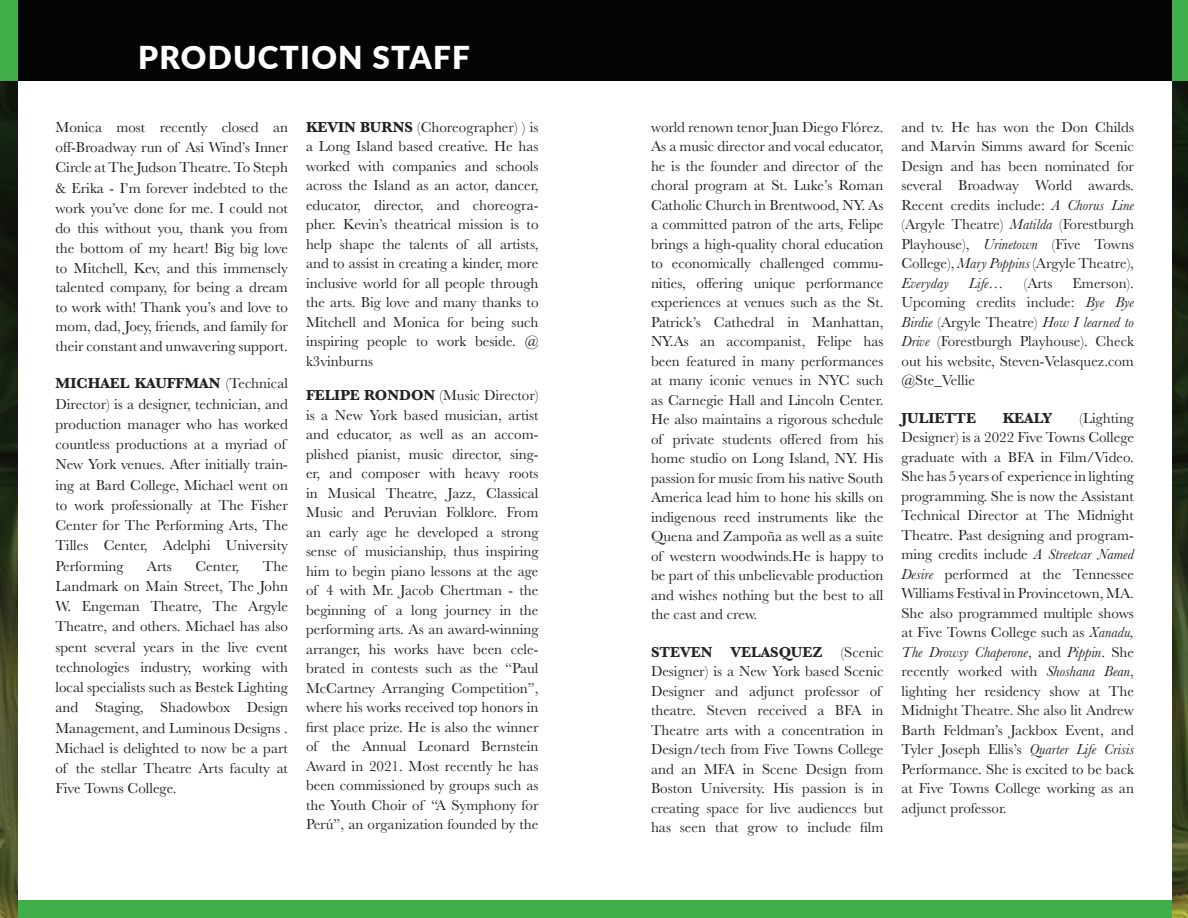
<style>
.page{position:relative;width:1188px;height:918px;background:#fff}
.page>*{position:absolute;margin:0;border:0;box-sizing:border-box;transform-origin:0 0}
.t1{font:900 31.5px "Lato";letter-spacing:.04em;color:#fff}
.paragraph{font:15px/19.5px "Baskerville";color:#222;text-align:justify}
.paragraph-2{font:15px/20.2px "Baskerville";color:#231f20;text-align:justify}
.paragraph-3{font:15px/19.5px "Baskerville";color:#242424;text-align:justify}
.Normal__Web{font:15px/20px "Baskerville";color:#231f20;text-align:justify}
.paragraph-4{font:700 15px "Baskerville";color:#222}
.paragraph-5{font:italic 15px "Baskerville";color:#242424}
.s1{font-weight:700}
.s2{font-style:italic}
</style>
<div class="page">
<div style="left:0;top:900px;width:1188px;height:18px;background:#40ae49"></div>
<img style="left:0;top:81px;width:17px;height:837px">
<img style="left:1172px;top:81px;width:16px;height:837px">
<div style="left:0;top:0;width:1188px;height:81px;background:#040503"></div>
<div style="left:0;top:0;width:17px;height:81px;background:#40ae49"></div>
<div style="left:1172px;top:0;width:16px;height:81px;background:#40ae49"></div>
<p class="t1" style="left:138px;top:34px;width:333px">PRODUCTION STAFF</p>
<p class="Normal__Web" style="left:56px;top:117px;width:234px">Monica most recently closed an off-Broadway run of Asi Wind’s Inner Circle at The Judson Theatre. To Steph &amp; Erika - I’m forever indebted to the work you’ve done for me. I could not do this without you, thank you from the bottom of my heart! Big big love to Mitchell, Kev, and this immensely talented company, for being a dream to work with! Thank you’s and love to mom, dad, Joey, friends, and family for their constant and unwavering support.</p>
<p class="paragraph-2" style="left:56px;top:374px;width:234px;text-align:left"><span class="s1">MICHAEL KAUFFMAN</span> (Technical Director) is a designer, technician, and production manager who has worked countless productions at a myriad of New York venues. After initially train&shy;ing at Bard College, Michael went on to work professionally at The Fisher Center for The Performing Arts, The Tilles Center, Adelphi University Performing</p>
<p class="paragraph-2" style="left:147px;top:556px;width:27px">Arts</p>
<p class="paragraph-2" style="left:195px;top:556px;width:45px">Center,</p>
<p class="paragraph-2" style="left:55px;top:556px;width:234px;text-indent:207px">The Landmark on Main Street, The John W. Engeman Theatre, The Argyle Theatre, and others. Michael has also spent several years in the live event technologies industry, working with local specialists such as Bestek Lighting and Staging, Shadowbox Design Management, and Luminous Designs .<br>Michael is delighted to now be a part of the stellar Theatre Arts faculty at Five Towns College.</p>
<p class="paragraph-2" style="left:306px;top:117px;width:234px;line-height:19.5px"><span class="s1">KEVIN BURNS</span> (Choreographer) ) is a Long Island based creative. He has worked with companies and schools across the Island as an actor, dancer, educator, director, and choreogra&shy;pher. Kevin’s theatrical mission is to help shape the talents of all artists, and to assist in creating a kinder, more inclusive world for all people through the arts. Big love and many thanks to Mitchell and Monica for being such inspiring people to work beside. @ k3vinburns</p>
<p class="paragraph" style="left:306px;top:386px;width:234px"><span class="s1">FELIPE RONDON</span> (Music Director) is a New York based musician, artist and educator, as well as an accom&shy;plished pianist, music director, sing&shy;er, and composer with heavy roots in Musical Theatre, Jazz, Classical Music and Peruvian Folklore. From an early age he developed a strong sense of musicianship, thus inspiring him to begin piano lessons at the age of 4 with Mr. Jacob Chertman - the beginning of a long journey in the performing arts. As an award-winning arranger, his works have been cele&shy;brated in contests such as the “Paul McCartney Arranging Competition”, where his works received top honors in first place prize. He is also the winner of the Annual Leonard Bernstein Award in 2021. Most recently he has been commissioned by groups such as the Youth Choir of “A Symphony for Perú”, an organization founded by the</p>
<p class="paragraph" style="left:651px;top:117px;width:234px">world renown tenor Juan Diego Flórez.<br>As a music director and vocal educator, he is the founder and director of the choral program at St. Luke’s Roman Catholic Church in Brentwood, NY. As a committed patron of the arts, Felipe brings a high-quality choral education to economically challenged commu&shy;nities, offering unique performance experiences at venues such as the St.<br>Patrick’s Cathedral in Manhattan, NY.As an accompanist, Felipe has been featured in many performances at many iconic venues in NYC such as Carnegie Hall and Lincoln Center.<br>He also maintains a rigorous schedule of private students offered from his home studio on Long Island, NY. His passion for music from his native South America lead him to hone his skills on indigenous reed instruments like the Quena and Zampoña as well as a suite of western woodwinds.He is happy to be part of this unbelievable production and wishes nothing but the best to all the cast and crew.</p>
<p class="paragraph-3" style="left:651px;top:642px;width:234px;text-align:left"><span class="s1">STEVEN VELASQUEZ</span> (Scenic Designer) is a New York based Scenic Designer and adjunct professor of theatre. Steven received a BFA in Theatre arts with a concentration in Design/tech from Five Towns College and an MFA in Scene Design from Boston University. His passion is in creating space for live audiences but has seen that grow to include film</p>
<p class="paragraph-3" style="left:902px;top:117px;width:234px">and tv. He has won the Don Childs and Marvin Simms award for Scenic Design and has been nominated for several Broadway World awards.<br>Recent credits include: <span class="s2">A Chorus Line </span>(Argyle Theatre) <span class="s2">Matilda</span> (Forestburgh Playhouse), <span class="s2">Urinetown</span> (Five Towns College), <span class="s2">Mary Poppins</span> (Argyle Theatre), <span class="s2">Everyday</span></p>
<p class="paragraph-5" style="left:969px;top:273px;width:36px">Life…</p>
<p class="paragraph-3" style="left:1024px;top:273px;width:30px">(Arts</p>
<p class="paragraph-3" style="left:902px;top:273px;width:234px;text-indent:171px">Emerson).<br>Upcoming credits include: <span class="s2">Bye Bye Birdie</span> (Argyle Theatre) <span class="s2">How I learned to Drive</span> (Forestburgh Playhouse). Check out his website, Steven-Velasquez.com @Ste_Vellie</p>
<p class="paragraph-4" style="left:902px;top:407px;width:76px">JULIETTE</p>
<p class="paragraph-4" style="left:1003px;top:407px;width:51px">KEALY</p>
<p class="paragraph" style="left:902px;top:408px;width:234px;text-indent:178px">(Lighting Designer) is a 2022 Five Towns College graduate with a BFA in Film/Video.<br>She has 5 years of experience in lighting programming. She is now the Assistant Technical Director at The Midnight Theatre. Past designing and program&shy;ming credits include <span class="s2">A Streetcar Named Desire</span> performed at the Tennessee Williams Festival in Provincetown, MA.<br>She also programmed multiple shows at Five Towns College such as <span class="s2">Xanadu, The Drowsy Chaperone</span>, and <span class="s2">Pippin</span>. She recently worked with <span class="s2">Shoshana Bean</span>, lighting her residency show at The Midnight Theatre. She also lit Andrew Barth Feldman’s Jackbox Event, and Tyler Joseph Ellis’s <span class="s2">Quarter Life Crisis </span>Performance. She is excited to be back at Five Towns College working as an adjunct professor.</p>
</div>
